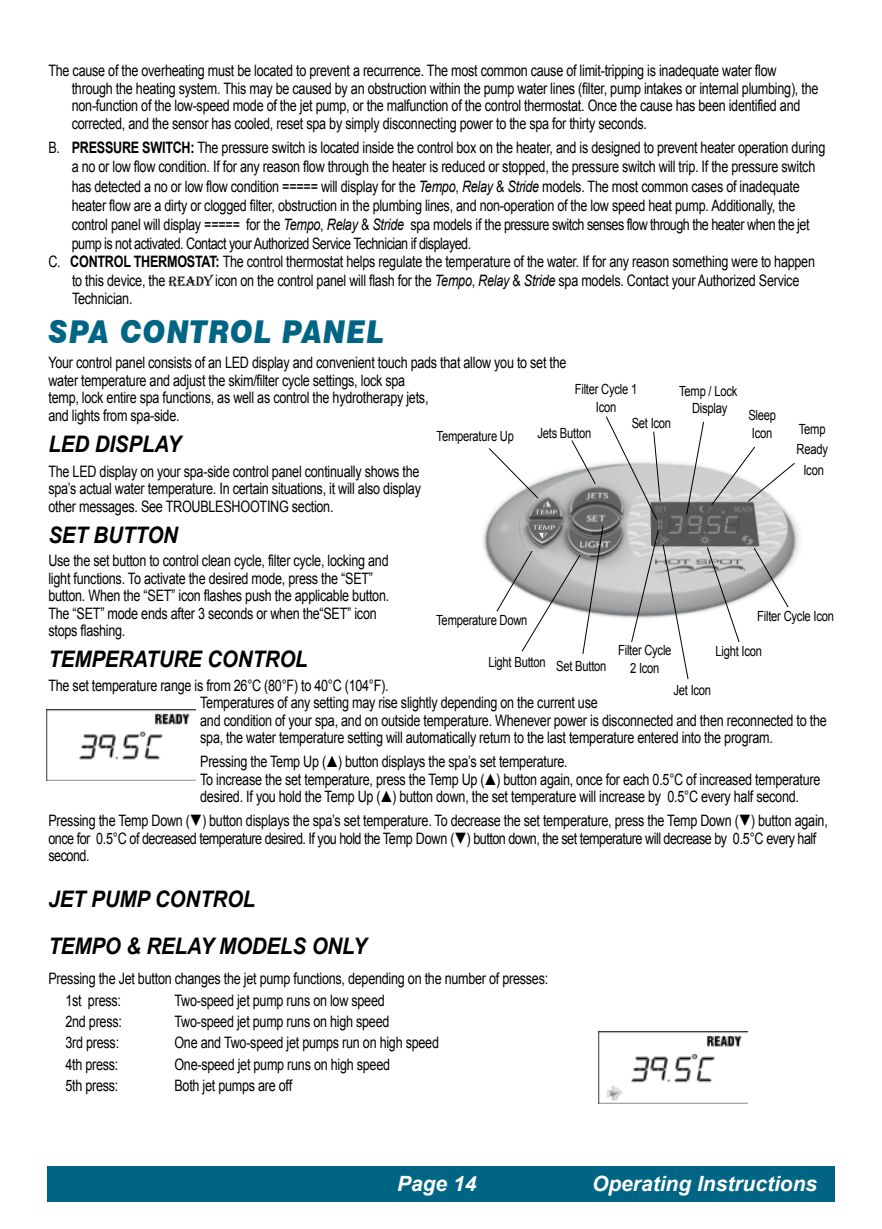
<style>
.page{position:relative;width:882px;height:1229px;background:#fff}
.page>*{position:absolute;margin:0;border:0;box-sizing:border-box;transform-origin:0 0}
.t1{font:italic 900 31.5px "Swiss 721 BT";color:#006584;scale:.88 1}
.t2{font:italic 700 22.75px/46.4px "Arial";letter-spacing:-.005em;color:#000;scale:.9 1}
.t3{font:italic 700 21px "Arial";color:#fff}
.t4{font:15.75px/17.5px "Arial";letter-spacing:-.02em;color:#000;scale:.8 1}
.t5{font:14px/17.5px "Arial";letter-spacing:-.02em;color:#000;text-align:center;scale:.8 1}
.s1{font-weight:700}
.s2{font-style:italic}
.s3{font-family:"Algerian";font-size:14px}
</style>
<div class="page">
<div style="left:47px;top:1166px;width:788px;height:35px;background:#006584"></div>
<img style="left:483px;top:521px;width:317px;height:38px">
<svg style="left:488px;top:416px;width:308px;height:264px"></svg>
<img style="left:46px;top:709px;width:149px;height:71px">
<img style="left:599px;top:1031px;width:148px;height:72px">
<p class="t4" style="left:72px;top:62px;width:935px;text-indent:-23px">The cause of the overheating must be located to prevent a recurrence. The most common cause of limit-tripping is inadequate water flow through the heating system. This may be caused by an obstruction within the pump water lines (filter, pump intakes or internal plumbing), the non-function of the low-speed mode of the jet pump, or the malfunction of the control thermostat. Once the cause has been identified and corrected, and the sensor has cooled, reset spa by simply disconnecting power to the spa for thirty seconds.</p>
<p class="t4" style="left:72px;top:138px;width:944px;line-height:19.2px;text-indent:-23px">B. <span class="s1">PRESSURE SWITCH:</span> The pressure switch is located inside the control box on the heater, and is designed to prevent heater operation during a no or low flow condition. If for any reason flow through the heater is reduced or stopped, the pressure switch will trip. If the pressure switch has detected a no or low flow condition ===== will display for the <span class="s2">Tempo</span>, <span class="s2">Relay</span> &amp; <span class="s2">Stride</span> models. The most common cases of inadequate heater flow are a dirty or clogged filter, obstruction in the plumbing lines, and non-operation of the low speed heat pump. Additionally, the control panel will display ===== for the <span class="s2">Tempo</span>, <span class="s2">Relay</span> &amp; <span class="s2">Stride</span> spa models if the pressure switch senses flow through the heater when the jet pump is not activated. Contact your Authorized Service Technician if displayed.</p>
<p class="t4" style="left:48px;top:252px;width:960px;line-height:19.2px;text-align:center">C. <span class="s1">CONTROL THERMOSTAT:</span> The control thermostat helps regulate the temperature of the water. If for any reason something were to happen to this device, the <span class="s3">READY</span> icon on the control panel will flash for the <span class="s2">Tempo</span>, <span class="s2">Relay</span> &amp; <span class="s2">Stride</span> spa models. Contact your Authorized Service</p>
<p class="t4" style="left:72px;top:289px;width:77px">Technician.</p>
<h1 class="t1" style="left:48px;top:313px;width:108px">SPA CONTRO</h1>
<h1 class="t1" style="left:254px;top:313px;width:81px">L PANE</h1>
<h1 class="t1" style="left:366px;top:313px;width:21px">L</h1>
<p class="t4" style="left:48px;top:354px;width:649px">Your control panel consists of an LED display and convenient touch pads that allow you to set the water temperature and adjust the skim/filter cycle settings, lock spa<br>temp, lock entire spa functions, as well as control the hydrotherapy jets,<br>and lights from spa-side.</p>
<h2 class="t2" style="left:48px;top:421px;width:136px">LED DISPLAY</h2>
<p class="t4" style="left:48px;top:463px;width:467px;text-align:justify">The LED display on your spa-side control panel continually shows the spa’s actual water temperature. In certain situations, it will also display other messages. See TROU BLES HOOTING section.</p>
<h2 class="t2" style="left:48px;top:512px;width:145px">SET BUTTON</h2>
<p class="t4" style="left:48px;top:552px;width:428px">U se the set button to control clean cycle, filter cycle, locking and light functions. To activate the desired mode, press the “SET” button. When the “SET” icon flashes push the applicable button.<br>The “SET” mode ends after 3 seconds or when the“SET” icon stops flashing.</p>
<h2 class="t2" style="left:48px;top:636px;width:290px">TEMPERATURE C ONTROL</h2>
<p class="t4" style="left:200px;top:676px;width:785px;text-indent:-152px">The set temperature range is from 26°C (80°F) to 40°C (104°F).<br>Temperatures of any setting may rise slightly depending on the current use<br>and condition of your spa, and on outside temperature. Whenever power is disconnected and then reconnected to the spa, the water temperature setting will automatically return to the last temperature entered into the program.</p>
<p class="t4" style="left:200px;top:753px;width:777px">Pressing the Temp U p ( ) button displays the spa’s set temperature.<br>To increase the set temperature, press the Temp U p ( ) button again, once for each 0.5°C of increased temperature desired. If you hold the Temp U p ( ) button down, the set temperature will increase by 0.5°C every half second.</p>
<p class="t4" style="left:48px;top:812px;width:976px">Pressing the Temp Down (❑) button displays the spa’s set temperature. To decrease the set temperature, press the Temp Down (❑) button again, once for 0.5°C of decreased temperature desired. If you hold the Temp Down (❑) button down, the set temperature will decrease by 0.5°C every half second.</p>
<h2 class="t2" style="left:48px;top:877px;width:16px">JET</h2>
<p class="t5" style="left:575px;top:381px;width:80px">Filter Cycle 1<br>Icon</p>
<p class="t5" style="left:679px;top:382px;width:74px">Temp / Lock<br>Display</p>
<p class="t5" style="left:632px;top:414px;width:51px">Set Icon</p>
<p class="t5" style="left:748px;top:407px;width:36px;text-align:left">Sleep<br>Icon</p>
<p class="t5" style="left:796px;top:419px;width:41px;line-height:20.3px">Temp<br>Ready<br>Icon</p>
<p class="t5" style="left:537px;top:424px;width:69px">Jets Button</p>
<p class="t5" style="left:437px;top:428px;width:98px">Temperature U p</p>
<p class="t5" style="left:757px;top:607px;width:97px">Filter Cycle Icon</p>
<p class="t5" style="left:436px;top:611px;width:116px">Temperature Down</p>
<p class="t5" style="left:618px;top:641px;width:68px">Filter Cycle<br>2 Icon</p>
<p class="t5" style="left:715px;top:642px;width:60px">Light Icon</p>
<p class="t5" style="left:488px;top:653px;width:73px">Light Button</p>
<p class="t5" style="left:556px;top:657px;width:64px">Set Button</p>
<p class="t5" style="left:674px;top:681px;width:49px">Jet Icon</p>
<h2 class="t2" style="left:48px;top:877px;width:353px;text-indent:43px">PUMP CONTROL<br>TEMPO &amp; RELAY MODELS ONLY</h2>
<p class="t4" style="left:65px;top:968px;width:605px;line-height:21.3px;text-indent:-17px">Pressing the Jet button changes the jet pump functions, depending on the number of presses:<br>1st press:</p>
<p class="t4" style="left:174px;top:991px;width:264px">Two-speed jet pump runs on low speed</p>
<p class="t4" style="left:65px;top:1013px;width:72px">2nd press:</p>
<p class="t4" style="left:174px;top:1013px;width:270px">Two-speed jet pump runs on high speed</p>
<p class="t4" style="left:65px;top:1034px;width:111px">3rd press: O</p>
<p class="t4" style="left:184px;top:1034px;width:320px">ne and Two-speed jet pumps run on high speed</p>
<p class="t4" style="left:65px;top:1055px;width:108px">4th press: O</p>
<p class="t4" style="left:184px;top:1055px;width:259px">ne-speed jet pump runs on high speed</p>
<p class="t4" style="left:65px;top:1076px;width:68px">5th press:</p>
<p class="t4" style="left:174px;top:1076px;width:149px">Both jet pumps are off</p>
<h3 class="t3" style="left:397px;top:1170px;width:81px">PAGE 14</h3>
<h3 class="t3" style="left:592px;top:1170px;width:227px">OPERATING INSTRUCTIONS</h3>
</div>
